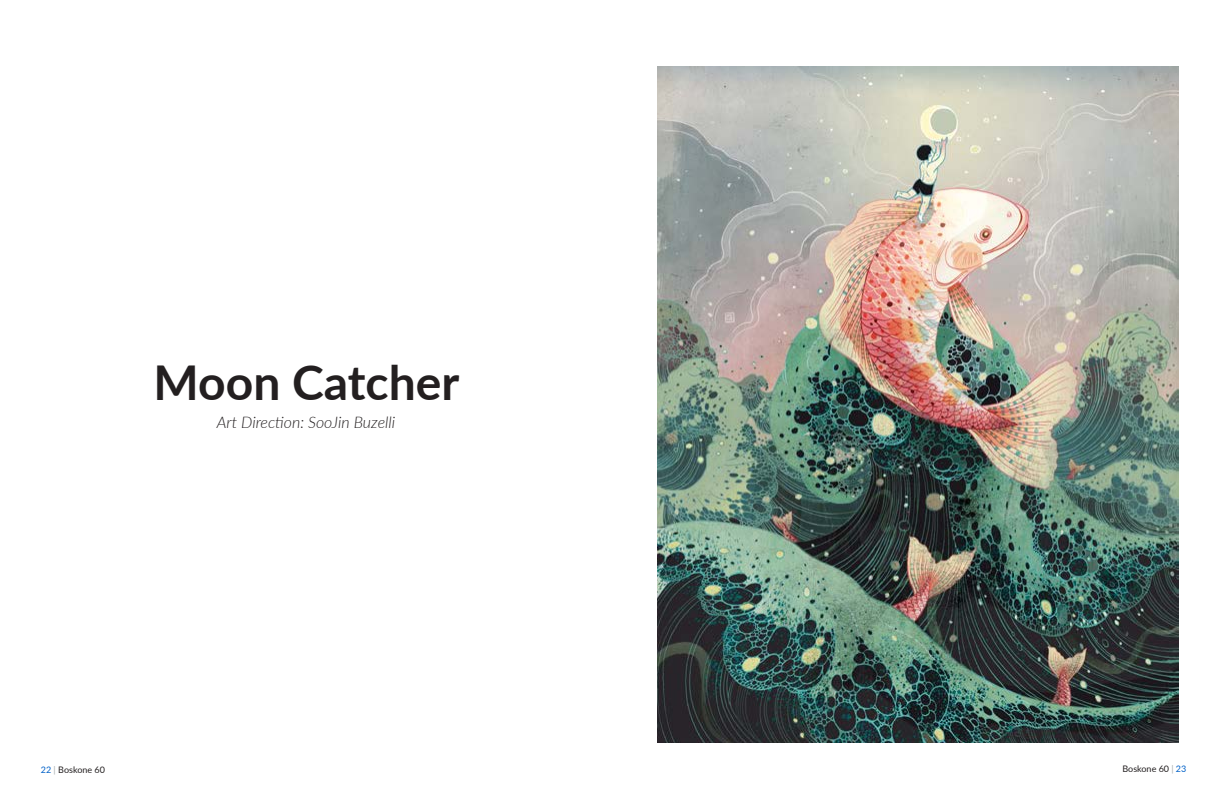
<style>
.page{position:relative;width:1224px;height:792px;background:#fff}
.page>*{position:absolute;margin:0;border:0;box-sizing:border-box;transform-origin:0 0}
.t1{font:700 48px "Lato";color:#231f20}
.t2{font:italic 300 16px "Lato";color:#231f20}
.t3{font:9px "Lato";color:#231f20}
.s1{color:#0061c8}
.s2{color:#a4aaad}
</style>
<div class="page">
<img style="left:657px;top:67px;width:522px;height:675px">
<h1 class="t1" style="left:154px;top:347px;width:307px">Moon Catcher</h1>
<p class="t2" style="left:217px;top:411px;width:180px">Art Direction: SooJin Buzelli</p>
<p class="t3" style="left:41px;top:764px;width:66px"><span class="s1">22</span> <span class="s2">|</span> Boskone 60</p>
<p class="t3" style="left:1122px;top:762px;width:65px">Boskone 60 <span class="s2">|</span> <span class="s1">23</span></p>
</div>
